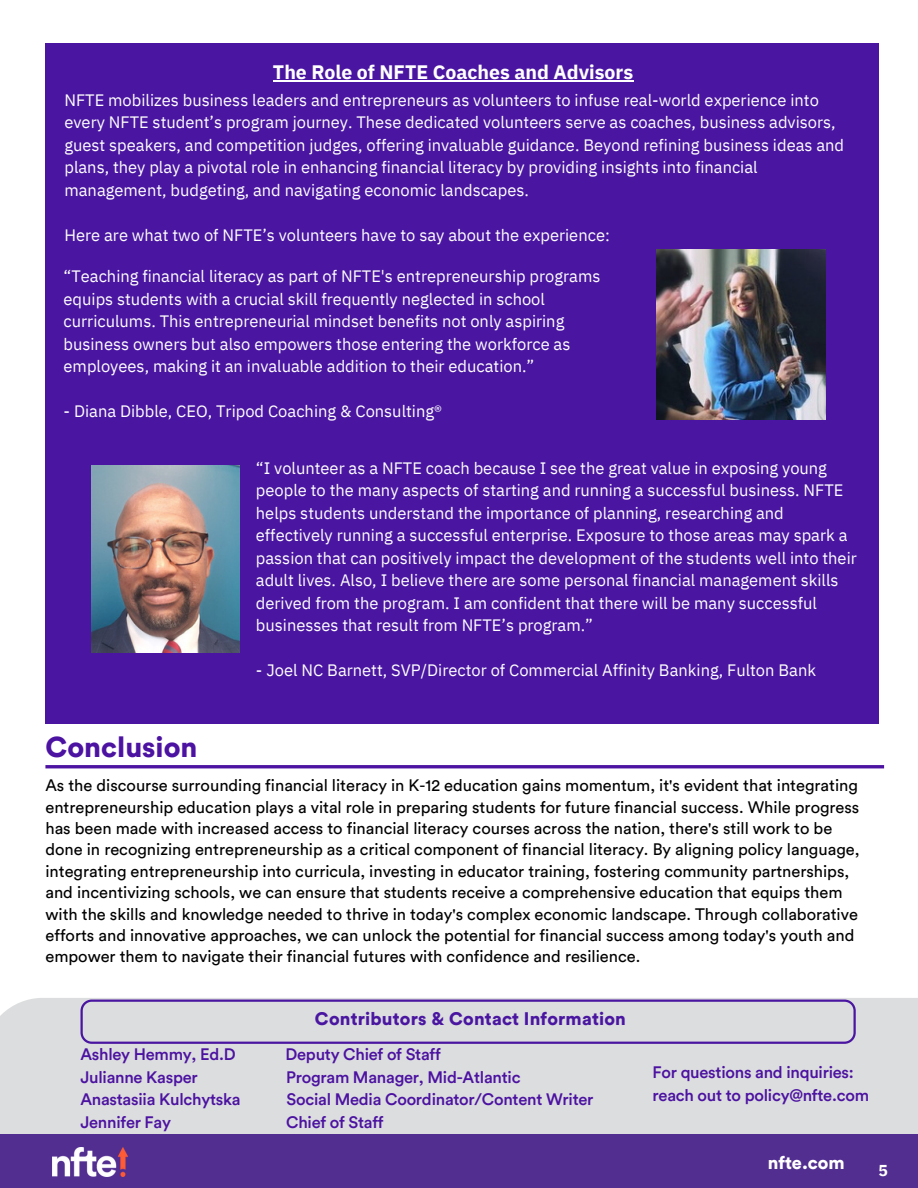
<style>
.page{position:relative;width:918px;height:1188px;background:#fff}
.page>*{position:absolute;margin:0;border:0;box-sizing:border-box;transform-origin:0 0}
.t1{font:900 28.5px "Circular Std";color:#4c12a1}
.t2{font:700 19.5px "IBM Plex Sans";color:#fff}
.t3{font:900 18px "Circular Std";letter-spacing:.01em;color:#4a16a1}
.t4{font:900 18px "Circular Std";color:#fff}
.t5{font:16.5px/22.5px "IBM Plex Sans";color:#fff}
.t6{font:16.5px/21.3px "Circular Std";color:#000}
.t7{font:500 16.5px/22.5px "Circular Std";letter-spacing:-.015em;color:#4c12a1}
.t8{font:700 15.75px "IBM Plex Sans";color:#fff}
</style>
<div class="page">
<div style="left:0;top:998px;width:918px;height:136px;background:#dcddde"></div>
<div style="left:0;top:1134px;width:918px;height:54px;background:#522e91"></div>
<img style="left:52px;top:1148px;width:76px;height:29px">
<div style="left:80px;top:1000px;width:776px;height:44px;background:#5f32a9;border-radius:11px"></div>
<svg style="left:81px;top:1000px;width:775px;height:43px;background:#d0cdd9"></svg>
<div style="left:45px;top:43px;width:834px;height:680px;background:#4a16a1"></div>
<img style="left:656px;top:249px;width:170px;height:170px">
<img style="left:92px;top:465px;width:147px;height:187px">
<hr style="left:273px;top:80px;width:360px;height:2px;background:#fff">
<hr style="left:45px;top:765px;width:839px;height:3px;background:#4c12a1">
<p class="t2" style="left:273px;top:59px;width:362px">The Role of NFTE Coaches and Advisors</p>
<p class="t5" style="left:64px;top:88px;width:781px">NFTE mobilizes business leaders and entrepreneurs as volunteers to infuse real-world experience into every NFTE student’s program journey. These dedicated volunteers serve as coaches, business advisors, guest speakers, and competition judges, offering invaluable guidance. Beyond refining business ideas and plans, they play a pivotal role in enhancing financial literacy by providing insights into financial management, budgeting, and navigating economic landscapes.</p>
<p class="t5" style="left:64px;top:223px;width:547px">Here are what two of NFTE’s volunteers have to say about the experience:</p>
<p class="t5" style="left:64px;top:265px;width:538px">“Teaching financial literacy as part of NFTE's entrepreneurship programs equips students with a crucial skill frequently neglected in school curriculums. This entrepreneurial mindset benefits not only aspiring business owners but also empowers those entering the workforce as employees, making it an invaluable addition to their education.”</p>
<p class="t5" style="left:64px;top:400px;width:375px">- Diana Dibble, CEO, Tripod Coaching &amp; Consulting®️</p>
<p class="t5" style="left:256px;top:456px;width:602px">“I volunteer as a NFTE coach because I see the great value in exposing young people to the many aspects of starting and running a successful business. NFTE helps students understand the importance of planning, researching and effectively running a successful enterprise. Exposure to those areas may spark a passion that can positively impact the development of the students well into their adult lives. Also, I believe there are some personal financial management skills derived from the program. I am confident that there will be many successful businesses that result from NFTE’s program.”</p>
<p class="t5" style="left:256px;top:659px;width:562px">- Joel NC Barnett, SVP/Director of Commercial Affinity Banking, Fulton Bank</p>
<h1 class="t1" style="left:45px;top:734px;width:154px">Conclusion</h1>
<p class="t6" style="left:45px;top:776px;width:816px">As the discourse surrounding financial literacy in K-12 education gains momentum, it's evident that integrating entrepreneurship education plays a vital role in preparing students for future financial success. While progress has been made with increased access to financial literacy courses across the nation, there's still work to be done in recognizing entrepreneurship as a critical component of financial literacy. By aligning policy language, integrating entrepreneurship into curricula, investing in educator training, fostering community partnerships, and incentivizing schools, we can ensure that students receive a comprehensive education that equips them with the skills and knowledge needed to thrive in today's complex economic landscape. Through collaborative efforts and innovative approaches, we can unlock the potential for financial success among today's youth and empower them to navigate their financial futures with confidence and resilience.</p>
<p class="t3" style="left:315px;top:1011px;width:312px">Contributors &amp; Contact Information</p>
<p class="t7" style="left:80px;top:1044px;width:157px">Ashley Hemmy, Ed.D</p>
<p class="t7" style="left:286px;top:1044px;width:157px">Deputy Chief of Staff</p>
<p class="t7" style="left:80px;top:1066px;width:119px">Julianne Kasper</p>
<p class="t7" style="left:286px;top:1066px;width:236px">Program Manager, Mid-Atlantic</p>
<p class="t7" style="left:80px;top:1089px;width:162px">Anastasiia Kulchytska</p>
<p class="t7" style="left:287px;top:1089px;width:309px">Social Media Coordinator/Content Writer</p>
<p class="t7" style="left:80px;top:1111px;width:92px">Jennifer Fay</p>
<p class="t7" style="left:286px;top:1111px;width:99px">Chief of Staff</p>
<p class="t7" style="left:653px;top:1062px;width:218px">For questions and inquiries: reach out to policy@nfte.com</p>
<p class="t4" style="left:768px;top:1155px;width:79px">nfte.com</p>
<p class="t8" style="left:879px;top:1160px;width:11px">5</p>
</div>
